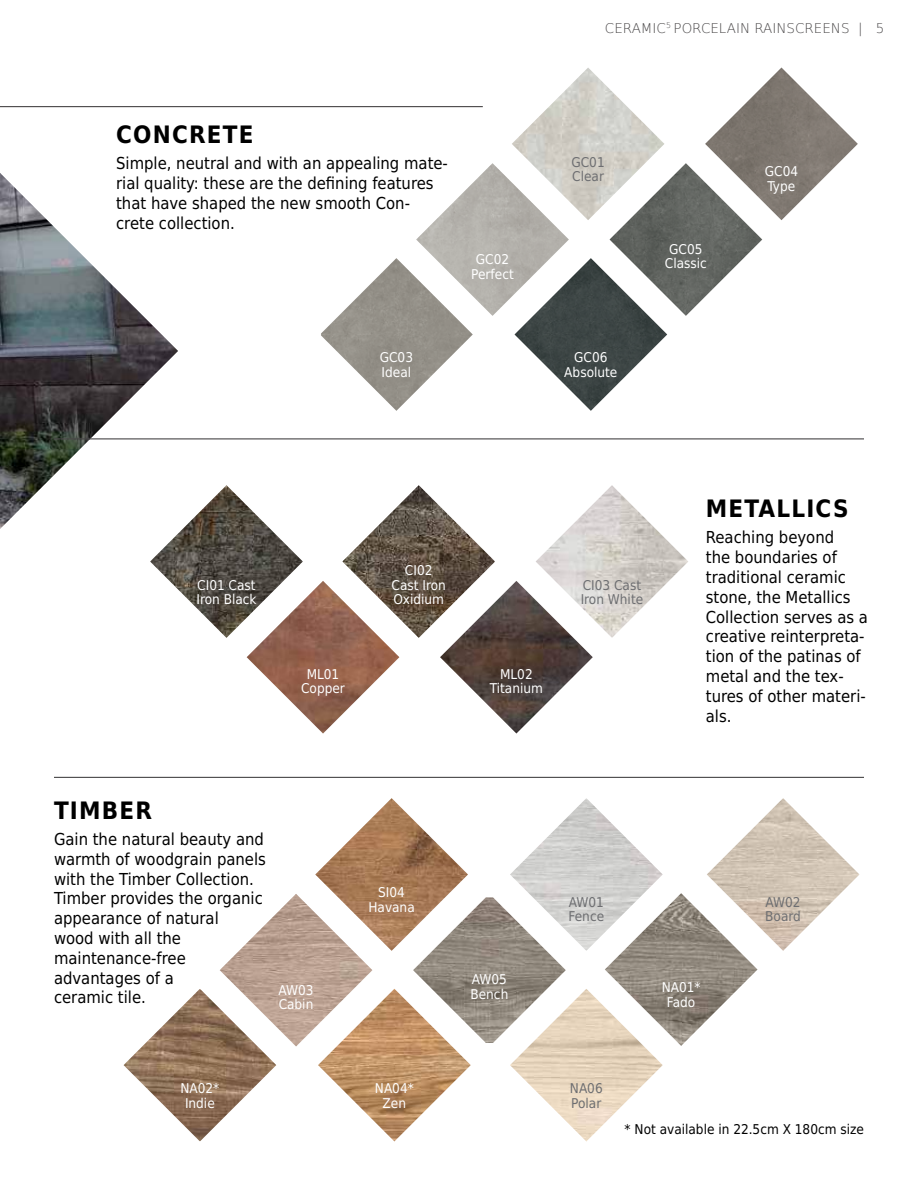
<style>
.page{position:relative;width:918px;height:1188px;background:#fff}
.page>*{position:absolute;margin:0;border:0;box-sizing:border-box;transform-origin:0 0}
.t1{font:700 24px "DejaVu Sans Condensed";letter-spacing:.05em;color:#000}
.t2{font:16.5px/19.8px "DejaVu Sans Condensed";color:#000}
.t3{font:13.5px/14.4px "DejaVu Sans Condensed";color:#fff;text-align:center}
.t4{font:13.5px/14.4px "DejaVu Sans Condensed";color:#6d6e71}
.t5{font:13.5px "DejaVu Sans Condensed";color:#000}
.t6{font:200 13.5px "DejaVu Sans";color:#494748}
</style>
<div class="page">
<hr style="left:0;top:106px;width:483px;height:1px;background:#494748">
<img style="left:416px;top:163px;width:153px;height:153px">
<img style="left:220px;top:894px;width:152px;height:153px">
<img style="left:247px;top:581px;width:152px;height:153px">
<img style="left:605px;top:893px;width:153px;height:153px">
<img style="left:610px;top:163px;width:152px;height:153px">
<img style="left:413px;top:897px;width:153px;height:146px">
<img style="left:440px;top:581px;width:153px;height:153px">
<img style="left:512px;top:68px;width:152px;height:152px">
<img style="left:315px;top:798px;width:153px;height:153px">
<img style="left:150px;top:485px;width:153px;height:153px">
<img style="left:510px;top:989px;width:153px;height:152px">
<img style="left:514px;top:258px;width:153px;height:153px">
<img style="left:318px;top:989px;width:153px;height:152px">
<img style="left:321px;top:258px;width:152px;height:153px">
<img style="left:124px;top:989px;width:152px;height:152px">
<img style="left:705px;top:68px;width:153px;height:152px">
<img style="left:510px;top:798px;width:153px;height:153px">
<img style="left:707px;top:798px;width:153px;height:153px">
<img style="left:536px;top:485px;width:152px;height:153px">
<img style="left:342px;top:485px;width:153px;height:153px">
<img style="left:0;top:173px;width:178px;height:356px">
<hr style="left:54px;top:438px;width:810px;height:1px;background:#494748">
<hr style="left:54px;top:777px;width:810px;height:1px;background:#494748">
<h1 class="t1" style="left:116px;top:115px;width:139px">CONCRETE</h1>
<p class="t2" style="left:116px;top:153px;width:333px">Simple, neutral and with an appealing mate&shy;rial quality: these are the defining features that have shaped the new smooth Con&shy;crete collection.</p>
<p class="t3" style="left:471px;top:252px;width:44px">GC02<br>Perfect</p>
<p class="t3" style="left:380px;top:350px;width:35px;text-align:left">GC03<br>Ideal</p>
<p class="t6" style="left:605px;top:18px;width:281px">CERAMIC<sup>5</sup> PORCELAIN RAINSCREENS | 5</p>
<p class="t4" style="left:571px;top:154px;width:35px">GC01<br>Clear</p>
<p class="t3" style="left:564px;top:350px;width:55px">GC06<br>Absolute</p>
<p class="t3" style="left:665px;top:241px;width:44px">GC05<br>Classic</p>
<p class="t3" style="left:765px;top:164px;width:35px;text-align:left">GC04<br>Type</p>
<p class="t3" style="left:196px;top:577px;width:62px;text-align:left">CI01 Cast<br>Iron Black</p>
<p class="t3" style="left:301px;top:667px;width:45px">ML01<br>Copper</p>
<p class="t3" style="left:392px;top:563px;width:56px">CI02<br>Cast Iron<br>Oxidium</p>
<p class="t3" style="left:490px;top:667px;width:55px">ML02<br>Titanium</p>
<p class="t4" style="left:581px;top:577px;width:64px">CI03 Cast<br>Iron White</p>
<h1 class="t1" style="left:706px;top:489px;width:144px">METALLICS</h1>
<p class="t2" style="left:706px;top:527px;width:164px">Reaching beyond<br>the boundaries of traditional ceramic stone, the Metallics<br>Collection serves as a creative reinterpreta&shy;tion of the patinas of metal and the tex&shy;tures of other materi&shy;als.</p>
<h1 class="t1" style="left:54px;top:790px;width:100px">TIMBER</h1>
<p class="t2" style="left:54px;top:829px;width:213px">Gain the natural beauty and warmth of woodgrain panels with the Timber Collection.<br>Timber provides the organic appearance of natural<br>wood with all the maintenance-free advantages of a<br>ceramic tile.</p>
<p class="t3" style="left:279px;top:983px;width:37px;text-align:left">AW03<br>Cabin</p>
<p class="t3" style="left:368px;top:885px;width:48px">SI04<br>Havana</p>
<p class="t3" style="left:470px;top:972px;width:39px;text-align:left">AW05<br>Bench</p>
<p class="t4" style="left:569px;top:895px;width:37px">AW01<br>Fence</p>
<p class="t4" style="left:765px;top:895px;width:37px">AW02<br>Board</p>
<p class="t3" style="left:662px;top:980px;width:40px">NA01*<br>Fado</p>
<p class="t3" style="left:180px;top:1081px;width:40px">NA02*<br>Indie</p>
<p class="t3" style="left:375px;top:1081px;width:40px">NA04*<br>Zen</p>
<p class="t4" style="left:570px;top:1081px;width:34px">NA06<br>Polar</p>
<p class="t5" style="left:625px;top:1118px;width:241px">* Not available in 22.5cm X 180cm size</p>
</div>
